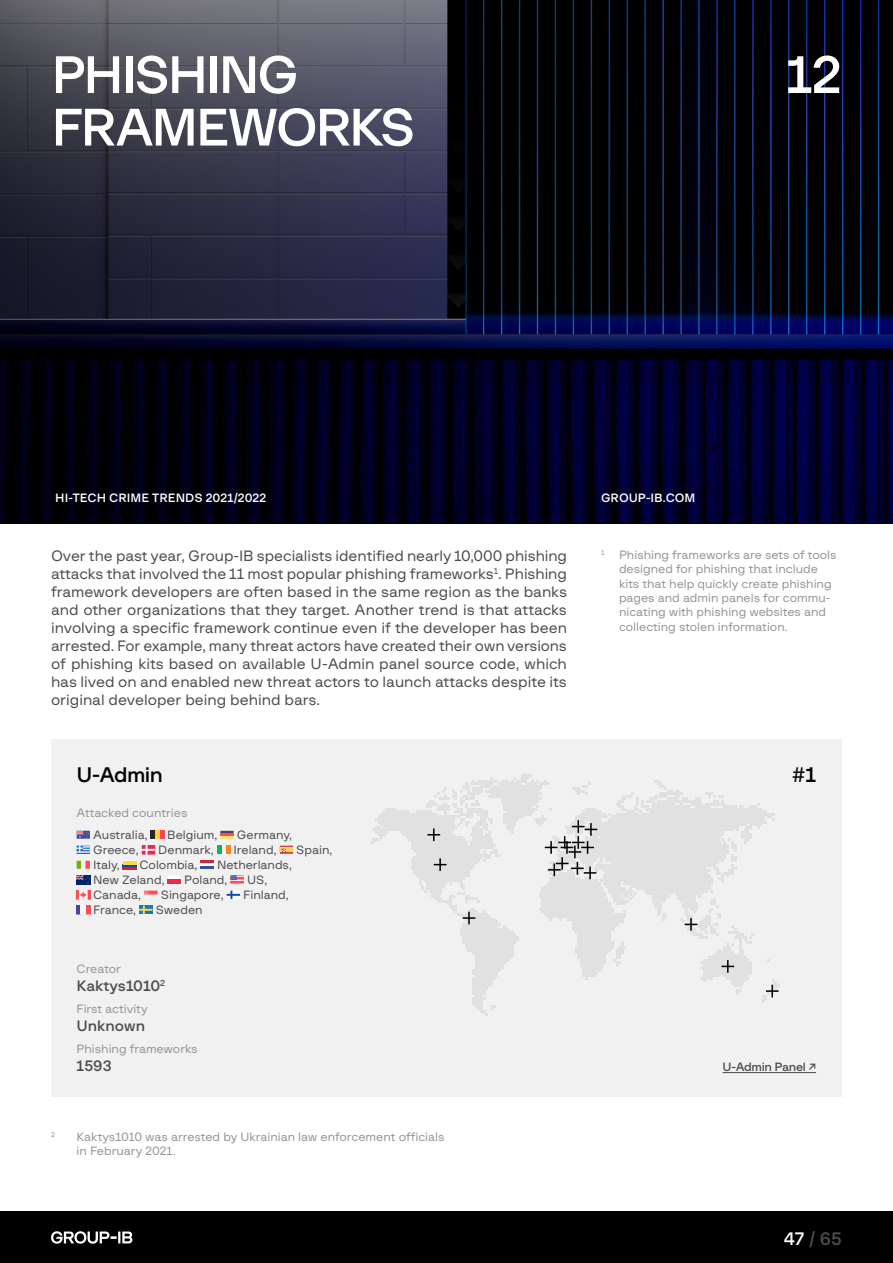
<style>
.page{position:relative;width:893px;height:1263px;background:#fff}
.page>*{position:absolute;margin:0;border:0;box-sizing:border-box;transform-origin:0 0}
.t1{font:52.5px/52.5px "G font Medium";letter-spacing:-.06em;color:#fff}
.t2{font:21px "G font Medium";letter-spacing:-.025em;color:#000}
.t3{font:18px "G font Medium";color:#4d4d4f}
.t4{font:15px/18px "G font Regular";color:#4d4d4f;text-align:justify}
.t5{font:15px "G font Medium";color:#4d4d4f}
.t6{font:12px/14.4px "G font Regular";color:#939598}
.t7{font:12px "G font Regular";color:#4d4d4f}
.t8{font:12px "G font Medium";color:#fff}
.t9{font:12px "G font Medium";letter-spacing:-.025em;color:#4d4d4f}
.t10{font:7.05px "G font Regular";color:#939598}
.s1{color:#fff}
</style>
<div class="page">
<div style="left:0;top:1212px;width:893px;height:51px;background:#000"></div>
<svg style="left:51px;top:1231px;width:81px;height:13px"></svg>
<img style="left:0;top:0;width:893px;height:524px">
<div style="left:51px;top:739px;width:791px;height:358px;background:#f1f1f2"></div>
<svg style="left:77px;top:831px;width:13px;height:8px"></svg>
<svg style="left:77px;top:831px;width:12px;height:7px"></svg>
<div style="left:157px;top:830px;width:7px;height:9px;background:#ff4453"></div>
<svg style="left:151px;top:830px;width:4px;height:9px"></svg>
<div style="left:155px;top:830px;width:5px;height:9px;background:#ffcf3c"></div>
<svg style="left:220px;top:831px;width:14px;height:8px"></svg>
<hr style="left:220px;top:833px;width:14px;height:3px;background:#ff4b55">
<svg style="left:77px;top:845px;width:13px;height:9px"></svg>
<svg style="left:142px;top:845px;width:13px;height:9px"></svg>
<svg style="left:217px;top:845px;width:13px;height:9px"></svg>
<div style="left:280px;top:846px;width:13px;height:8px;background:#c8414b"></div>
<div style="left:280px;top:847px;width:13px;height:5px;background:#ffd250"></div>
<svg style="left:282px;top:848px;width:4px;height:4px"></svg>
<svg style="left:77px;top:861px;width:13px;height:8px"></svg>
<svg style="left:123px;top:864px;width:13px;height:5px"></svg>
<svg style="left:123px;top:860px;width:13px;height:4px"></svg>
<div style="left:201px;top:860px;width:13px;height:9px;background:#fff"></div>
<div style="left:200px;top:860px;width:14px;height:9px;border:1px solid #f5f5f5"></div>
<hr style="left:200px;top:860px;width:14px;height:3px;background:#ca2b39">
<hr style="left:200px;top:866px;width:14px;height:3px;background:#2c56a2">
<svg style="left:77px;top:875px;width:13px;height:9px"></svg>
<div style="left:168px;top:875px;width:13px;height:9px;background:#fff"></div>
<div style="left:168px;top:875px;width:13px;height:9px;border:1px solid #f5f5f5"></div>
<div style="left:168px;top:879px;width:13px;height:5px;background:#eb2a50"></div>
<svg style="left:231px;top:875px;width:13px;height:9px"></svg>
<svg style="left:77px;top:890px;width:13px;height:9px"></svg>
<svg style="left:144px;top:891px;width:14px;height:4px"></svg>
<svg style="left:227px;top:890px;width:13px;height:9px"></svg>
<svg style="left:77px;top:905px;width:13px;height:9px"></svg>
<svg style="left:139px;top:905px;width:14px;height:9px"></svg>
<hr style="left:722px;top:1072px;width:94px;height:1px;background:#4d4d4f">
<svg style="left:370px;top:775px;width:410px;height:240px"></svg>
<h1 class="t1" style="left:51px;top:49px;width:366px">PHISHING<br>FRAMEWORKS</h1>
<h1 class="t1" style="left:786px;top:49px;width:58px">12</h1>
<p class="t8" style="left:55px;top:492px;width:213px">HI-TECH CRIME TRENDS 2021/2022</p>
<p class="t8" style="left:601px;top:492px;width:96px">GROUP-IB.COM</p>
<p class="t4" style="left:51px;top:547px;width:518px">Over the past year, Group-IB specialists identified nearly 10,000 phishing attacks that involved the 11 most popular phishing frameworks<sup>1</sup>. Phishing framework developers are often based in the same region as the banks and other organizations that they target. Another trend is that attacks involving a specific framework continue even if the developer has been arrested. For example, many threat actors have created their own versions of phishing kits based on available U-Admin panel source code, which has lived on and enabled new threat actors to launch attacks despite its original developer being behind bars.</p>
<p class="t6" style="left:619px;top:547px;width:219px;text-indent:-18px"><sup>1</sup> Phishing frameworks are sets of tools designed for phishing that include kits that help quickly create phishing pages and admin panels for commu&shy;nicating with phishing websites and collecting stolen information.</p>
<h2 class="t2" style="left:77px;top:763px;width:88px">U-Admin</h2>
<h2 class="t2" style="left:792px;top:763px;width:26px">#1</h2>
<p class="t6" style="left:77px;top:805px;width:112px">Attacked countries</p>
<p class="t7" style="left:93px;top:828px;width:56px">Australia,</p>
<p class="t7" style="left:167px;top:828px;width:51px">Belgium,</p>
<p class="t7" style="left:237px;top:828px;width:57px">Germany,</p>
<p class="t7" style="left:93px;top:843px;width:47px">Greece,</p>
<p class="t7" style="left:158px;top:843px;width:57px">Denmark,</p>
<p class="t7" style="left:233px;top:843px;width:45px">Ireland,</p>
<p class="t7" style="left:296px;top:843px;width:38px">Spain,</p>
<p class="t7" style="left:93px;top:858px;width:28px">Italy,</p>
<p class="t7" style="left:139px;top:858px;width:59px">Colombia,</p>
<p class="t7" style="left:217px;top:858px;width:76px">Netherlands,</p>
<p class="t7" style="left:93px;top:873px;width:73px">New Zeland,</p>
<p class="t7" style="left:184px;top:873px;width:45px">Poland,</p>
<p class="t7" style="left:247px;top:873px;width:22px">US,</p>
<p class="t7" style="left:93px;top:888px;width:49px">Canada,</p>
<p class="t7" style="left:161px;top:888px;width:64px">Singapore,</p>
<p class="t7" style="left:243px;top:888px;width:47px">Finland,</p>
<p class="t7" style="left:93px;top:903px;width:44px">France,</p>
<p class="t7" style="left:156px;top:903px;width:49px">Sweden</p>
<p class="t6" style="left:77px;top:961px;width:46px">Creator</p>
<p class="t5" style="left:77px;top:977px;width:90px">Kaktys1010<sup>2</sup></p>
<p class="t6" style="left:77px;top:1002px;width:73px">First activity</p>
<p class="t5" style="left:77px;top:1018px;width:70px">Unknown</p>
<p class="t6" style="left:77px;top:1042px;width:123px">Phishing frameworks</p>
<p class="t5" style="left:77px;top:1058px;width:37px">1593</p>
<p class="t10" style="left:51px;top:1130px;width:5px">2</p>
<p class="t6" style="left:77px;top:1129px;width:369px">Kaktys1010 was arrested by Ukrainian law enforcement officials in February 2021.</p>
<p class="t9" style="left:722px;top:1061px;width:95px">U-Admin Panel ↗</p>
<p class="t3" style="left:784px;top:1229px;width:60px"><span class="s1">47</span> / 65</p>
</div>
